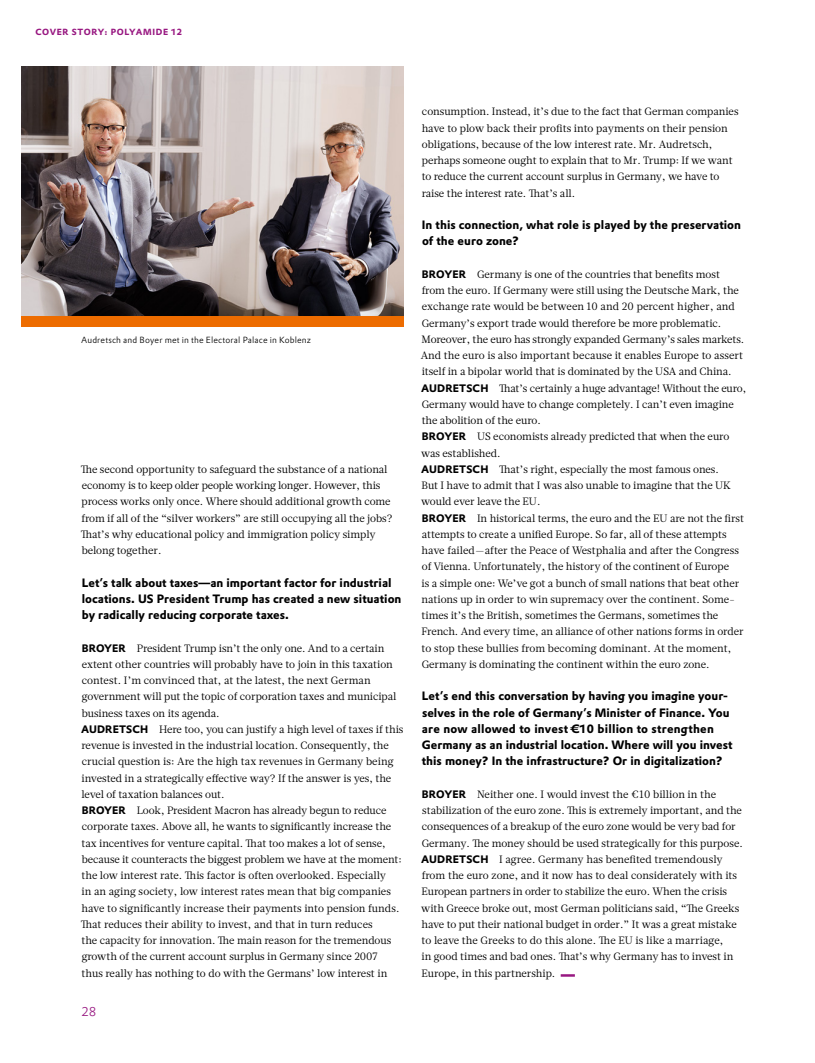
<style>
.page{position:relative;width:815px;height:1063px;background:#fff}
.page>*{position:absolute;margin:0;border:0;box-sizing:border-box;transform-origin:0 0}
.t1{font:300 12.5px "Evonik Prokyon";color:#981881}
.t2{font:700 11.88px/16.2px "Evonik Prokyon";color:#000}
.t3{font:10.62px/16.2px "Glosa Text";color:#000}
.t4{font:300 8.75px "Evonik Prokyon";letter-spacing:.015em;color:#000}
.t5{font:700 8.75px "Evonik Prokyon";letter-spacing:.075em;color:#981881}
.s1{font-family:"Evonik Prokyon";font-weight:700}
</style>
<div class="page">
<img style="left:21px;top:67px;width:383px;height:249px">
<div style="left:21px;top:316px;width:383px;height:11px;background:#ed6c00"></div>
<hr style="left:561px;top:974px;width:14px;height:3px;background:#981881">
<p class="t5" style="left:35px;top:25px;width:148px">COVER STORY: POLYAMIDE 12</p>
<p class="t4" style="left:81px;top:333px;width:231px">Audretsch and Boyer met in the Electoral Palace in Koblenz</p>
<p class="t3" style="left:81px;top:461px;width:313px">The second opportunity to safeguard the substance of a national economy is to keep older people working longer. However, this process works only once. Where should additional growth come from if all of the “silver workers” are still occupying all the jobs?<br>That’s why educational policy and immigration policy simply belong together.</p>
<p class="t2" style="left:82px;top:573px;width:321px">Let’s talk about taxes—an important factor for industrial locations. US President Trump has created a new situation by radically reducing corporate taxes.</p>
<p class="t3" style="left:81px;top:640px;width:324px"><span class="s1">BROYER</span> President Trump isn’t the only one. And to a certain extent other countries will probably have to join in this taxation contest. I’m convinced that, at the latest, the next German government will put the topic of corporation taxes and municipal business taxes on its agenda.<br><span class="s1">AUDRETSCH</span> Here too, you can justify a high level of taxes if this revenue is invested in the industrial location. Consequently, the crucial question is: Are the high tax revenues in Germany being invested in a strategically effective way? If the answer is yes, the level of taxation balances out.<br><span class="s1">BROYER</span> Look, President Macron has already begun to reduce corporate taxes. Above all, he wants to significantly increase the tax incentives for venture capital. That too makes a lot of sense, because it counteracts the biggest problem we have at the moment: the low interest rate. This factor is often overlooked. Especially<br>in an aging society, low interest rates mean that big companies have to significantly increase their payments into pension funds.<br>That reduces their ability to invest, and that in turn reduces<br>the capacity for innovation. The main reason for the tremendous growth of the current account surplus in Germany since 2007<br>thus really has nothing to do with the Germans’ low interest in</p>
<p class="t1" style="left:81px;top:1002px;width:16px">28</p>
<p class="t3" style="left:422px;top:104px;width:318px">consumption. Instead, it’s due to the fact that German companies have to plow back their profits into payments on their pension obligations, because of the low interest rate. Mr. Audretsch, perhaps someone ought to explain that to Mr. Trump: If we want to reduce the current account surplus in Germany, we have to raise the interest rate. That’s all.</p>
<p class="t2" style="left:422px;top:216px;width:321px">In this connection, what role is played by the preservation of the euro zone?</p>
<p class="t3" style="left:421px;top:266px;width:327px"><span class="s1">BROYER</span> Germany is one of the countries that benefits most<br>from the euro. If Germany were still using the Deutsche Mark, the exchange rate would be between 10 and 20 percent higher, and Germany’s export trade would therefore be more problematic.<br>Moreover, the euro has strongly expanded Germany’s sales markets.<br>And the euro is also important because it enables Europe to assert itself in a bipolar world that is dominated by the USA and China.<br><span class="s1">AUDRETSCH</span> That’s certainly a huge advantage! Without the euro, Germany would have to change completely. I can’t even imagine the abolition of the euro.<br><span class="s1">BROYER</span> US economists already predicted that when the euro was established.<br><span class="s1">AUDRETSCH</span> That’s right, especially the most famous ones.<br>But I have to admit that I was also unable to imagine that the UK would ever leave the EU.<br><span class="s1">BROYER</span> In historical terms, the euro and the EU are not the first attempts to create a unified Europe. So far, all of these attempts have failed—after the Peace of Westphalia and after the Congress of Vienna. Unfortunately, the history of the continent of Europe<br>is a simple one: We’ve got a bunch of small nations that beat other nations up in order to win supremacy over the continent. Some&shy;times it’s the British, sometimes the Germans, sometimes the French. And every time, an alliance of other nations forms in order to stop these bullies from becoming dominant. At the moment, Germany is dominating the continent within the euro zone.</p>
<p class="t2" style="left:422px;top:687px;width:312px">Let’s end this conversation by having you imagine your&shy;selves in the role of Germany’s Minister of Finance. You are now allowed to invest €10 billion to strengthen Germany as an industrial location. Where will you invest this money? In the infrastructure? Or in digitalization?</p>
<p class="t3" style="left:421px;top:786px;width:323px"><span class="s1">BROYER</span> Neither one. I would invest the €10 billion in the stabilization of the euro zone. This is extremely important, and the consequences of a breakup of the euro zone would be very bad for Germany. The money should be used strategically for this purpose.<br><span class="s1">AUDRETSCH</span> I agree. Germany has benefited tremendously from the euro zone, and it now has to deal considerately with its European partners in order to stabilize the euro. When the crisis with Greece broke out, most German politicians said, “The Greeks have to put their national budget in order.” It was a great mistake to leave the Greeks to do this alone. The EU is like a marriage,<br>in good times and bad ones. That’s why Germany has to invest in Europe, in this partnership.</p>
</div>
